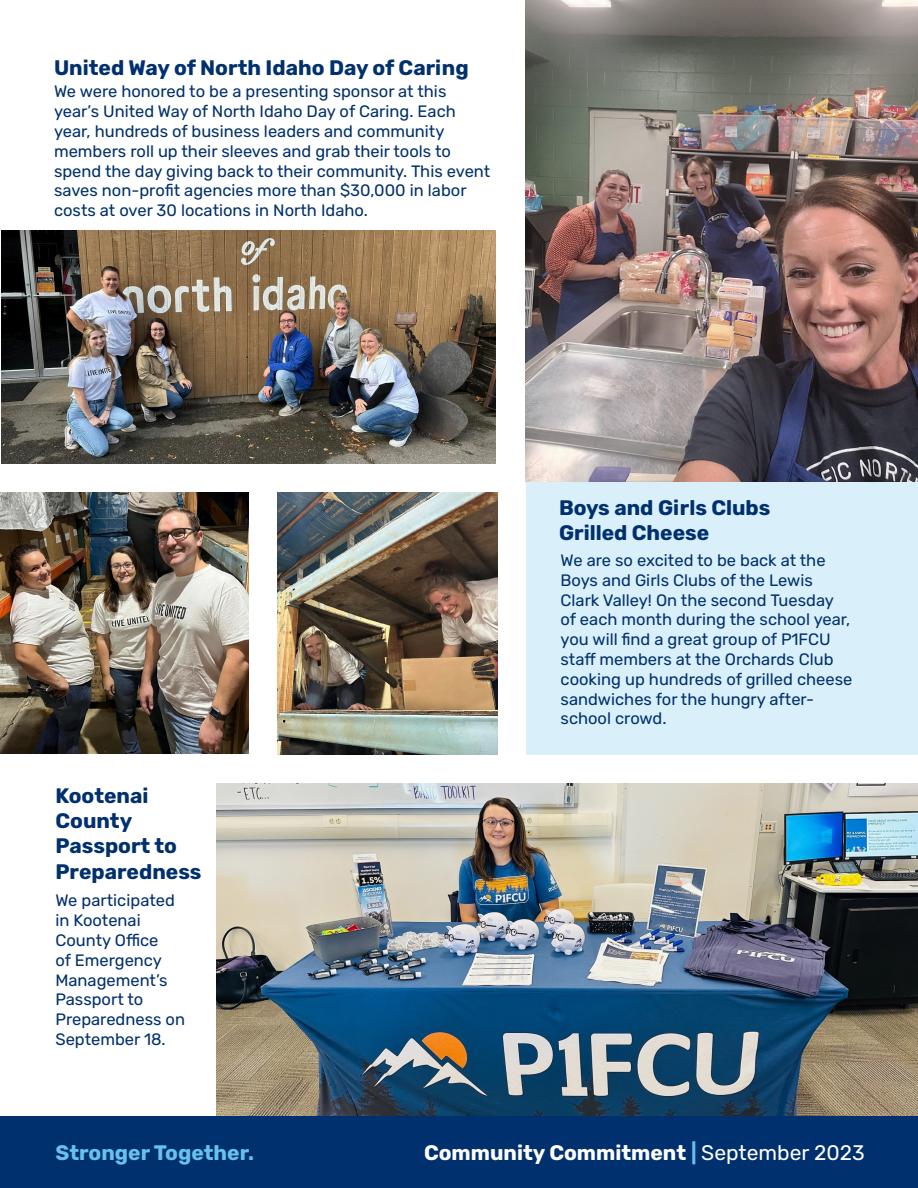
<style>
.page{position:relative;width:918px;height:1188px;background:#fff}
.page>*{position:absolute;margin:0;border:0;box-sizing:border-box;transform-origin:0 0}
.t1{font:700 21px/25.2px "Rubik";color:#00306d}
.t2{font:700 21px "Rubik";color:#fff}
.t3{font:700 21px "Rubik";color:#68c0ec}
.t4{font:16.5px/19.8px "Rubik";color:#00306d}
.s1{color:#68c0ec}
.s2{font-weight:400}
</style>
<div class="page">
<div style="left:0;top:1116px;width:918px;height:72px;background:#00306d"></div>
<div style="left:526px;top:1px;width:392px;height:754px;background:#d9effa"></div>
<img style="left:216px;top:783px;width:702px;height:333px">
<img style="left:0;top:492px;width:249px;height:262px">
<img style="left:2px;top:231px;width:493px;height:233px">
<img style="left:526px;top:0;width:392px;height:482px">
<img style="left:277px;top:492px;width:220px;height:263px">
<p class="t1" style="left:54px;top:56px;width:416px">United Way of North Idaho Day of Caring</p>
<p class="t4" style="left:54px;top:82px;width:438px">We were honored to be a presenting sponsor at this year’s United Way of North Idaho Day of Caring. Each year, hundreds of business leaders and community members roll up their sleeves and grab their tools to spend the day giving back to their community. This event saves non-profit agencies more than $30,000 in labor costs at over 30 locations in North Idaho.</p>
<p class="t1" style="left:55px;top:784px;width:148px">Kootenai<br>County<br>Passport to<br>Preparedness</p>
<p class="t4" style="left:55px;top:891px;width:131px">We participated in Kootenai<br>County Office<br>of Emergency<br>Management’s<br>Passport to<br>Preparedness on<br>September 18.</p>
<p class="t1" style="left:559px;top:496px;width:213px">Boys and Girls Clubs<br>Grilled Cheese</p>
<p class="t4" style="left:561px;top:551px;width:293px">We are so excited to be back at the<br>Boys and Girls Clubs of the Lewis<br>Clark Valley! On the second Tuesday of each month during the school year, you will find a great group of P1FCU staff members at the Orchards Club cooking up hundreds of grilled cheese sandwiches for the hungry after&shy;school crowd.</p>
<p class="t3" style="left:55px;top:1141px;width:200px">Stronger Together.</p>
<p class="t2" style="left:424px;top:1141px;width:442px">Community Commitment <span class="s1">|</span> <span class="s2">September 2023</span></p>
</div>
